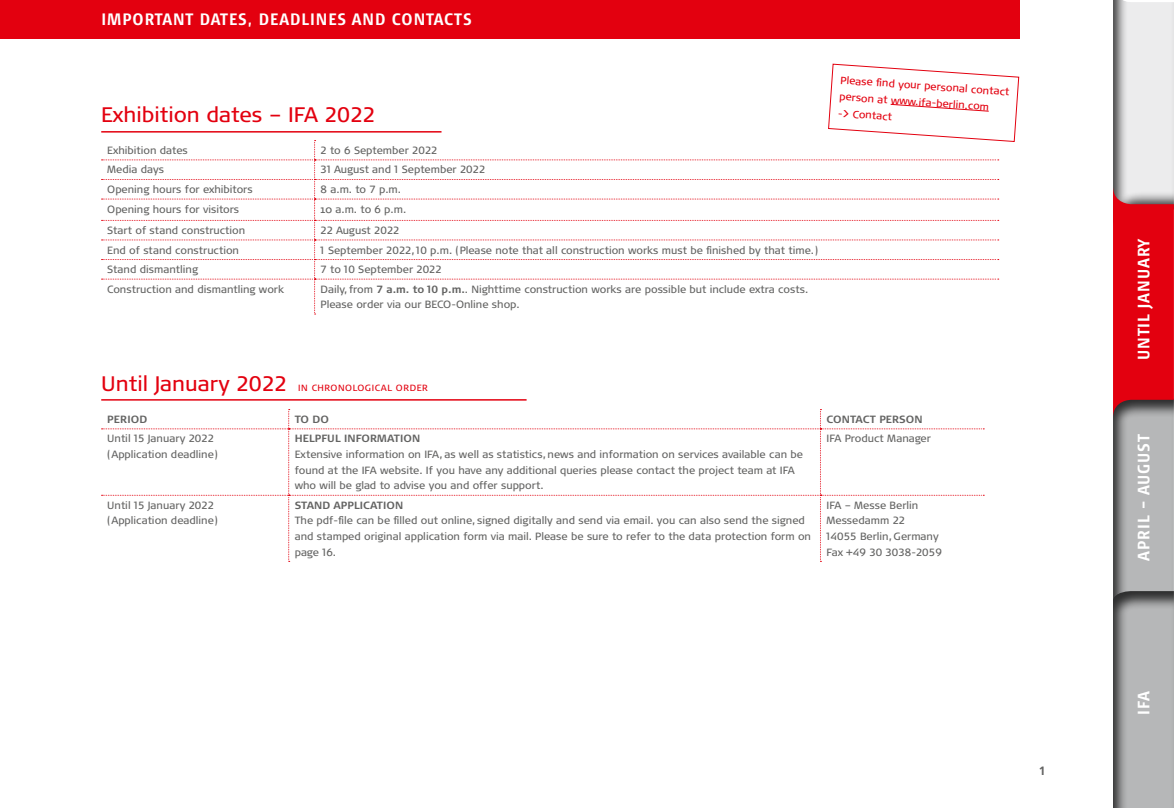
<style>
.page{position:relative;width:1174px;height:808px;background:#fff}
.page>*{position:absolute;margin:0;border:0;box-sizing:border-box;transform-origin:0 0}
.t1{font:21px "Signa OT";color:#e3000f}
.t2{font:700 condensed 16.5px "Signa OT";letter-spacing:.06em;color:#fff}
.t3{font:700 12px "Frutiger LT";color:#636362}
.t4{font:10.5px/15.6px "Signa OT";color:#636362}
.t5{font:10.5px/16.5px "Signa OT";color:#e3000f}
.t6{font:700 10.5px "Signa OT";letter-spacing:.01em;color:#636362}
.t7{font:9px "Signa OT";letter-spacing:.06em;color:#e3000f}
.s1{font-weight:700}
.s2{font-size:21px}
</style>
<div class="page">
<div style="left:0;top:0;width:1019px;height:38px;background:#e3000f"></div>
<svg style="left:101px;top:63px;width:918px;height:252px"></svg>
<svg style="left:1113px;top:2px;width:59px;height:804px;background:#c0898d"></svg>
<svg style="left:101px;top:409px;width:883px;height:153px"></svg>
<hr style="left:101px;top:399px;width:425px;height:2px;background:#e3000f">
<hr style="left:101px;top:131px;width:340px;height:2px;background:#e3000f">
<p class="t2" style="left:101px;top:9px;width:372px">IMPORTANT DATES, DEADLINES AND CONTACTS</p>
<p class="t1" style="left:101px;top:103px;width:275px">Exhibition dates – IFA 2022</p>
<p class="t4" style="left:107px;top:142px;width:82px">Exhibition dates</p>
<p class="t4" style="left:321px;top:142px;width:118px">2 to 6 September 2022</p>
<p class="t4" style="left:107px;top:162px;width:58px">Media days</p>
<p class="t4" style="left:321px;top:162px;width:166px">31 August and 1 September 2022</p>
<p class="t4" style="left:107px;top:181px;width:147px">Opening hours for exhibitors</p>
<p class="t4" style="left:321px;top:181px;width:82px">8 a.m. to 7 p.m.</p>
<p class="t4" style="left:107px;top:201px;width:133px">Opening hours for visitors</p>
<p class="t4" style="left:321px;top:201px;width:87px">10 a.m. to 6 p.m.</p>
<p class="t4" style="left:107px;top:222px;width:139px">Start of stand construction</p>
<p class="t4" style="left:321px;top:222px;width:80px">22 August 2022</p>
<p class="t4" style="left:107px;top:242px;width:133px">End of stand construction</p>
<p class="t4" style="left:321px;top:242px;width:499px">1 September 2022, 10 p.m. (Please note that all construction works must be finished by that time.)</p>
<p class="t4" style="left:107px;top:262px;width:92px">Stand dismantling</p>
<p class="t4" style="left:321px;top:262px;width:123px">7 to 10 September 2022</p>
<p class="t4" style="left:107px;top:281px;width:178px">Construction and dismantling work</p>
<p class="t4" style="left:321px;top:281px;width:489px">Daily, from <span class="s1">7 a.m. to 10 p.m.</span>. Nighttime construction works are possible but include extra costs.<br>Please order via our BECO-Online shop.</p>
<p class="t5" style="left:841px;top:72px;width:171px;rotate:4deg">Please fi nd your personal contact person at www.ifa-berlin.com</p>
<p class="t5" style="left:838px;top:105px;width:56px;rotate:4deg">-&gt; Contact</p>
<p class="t7" style="left:101px;top:383px;width:328px"><span class="s2">Until January 2022</span> IN CHRONOLOGICAL ORDER</p>
<p class="t6" style="left:107px;top:413px;width:42px">PERIOD</p>
<p class="t6" style="left:295px;top:413px;width:36px">TO DO</p>
<p class="t6" style="left:826px;top:413px;width:98px">CONTACT PERSON</p>
<p class="t4" style="left:107px;top:431px;width:108px">Until 15 January 2022</p>
<p class="t4" style="left:107px;top:446px;width:112px">(Application deadline)</p>
<p class="t4" style="left:295px;top:431px;width:510px"><span class="s1">HELPFUL INFORMATION<br></span>Extensive information on IFA, as well as statistics, news and information on services available can be found at the IFA website. If you have any additional queries please contact the project team at IFA who will be glad to advise you and offer support.</p>
<p class="t4" style="left:826px;top:431px;width:106px">IFA Product Manager</p>
<p class="t4" style="left:107px;top:497px;width:108px">Until 15 January 2022</p>
<p class="t4" style="left:107px;top:513px;width:112px">(Application deadline)</p>
<p class="t4" style="left:295px;top:497px;width:518px"><span class="s1">STAND APPLICATION<br></span>The pdf-file can be filled out online, signed digitally and send via email. you can also send the signed and stamped original application form via mail. Please be sure to refer to the data protection form on page 16.</p>
<p class="t4" style="left:826px;top:497px;width:117px">IFA – Messe Berlin<br>Messedamm 22<br>14055 Berlin, Germany<br>Fax +49 30 3038-2059</p>
<p class="t3" style="left:1039px;top:764px;width:8px">1</p>
<p class="t2" style="left:1134px;top:360px;width:123px;rotate:-90deg">UNTIL JANUARY</p>
<p class="t2" style="left:1134px;top:560px;width:128px;rotate:-90deg">APRIL – AUGUST</p>
<p class="t2" style="left:1134px;top:715px;width:26px;rotate:-90deg">IFA</p>
</div>
